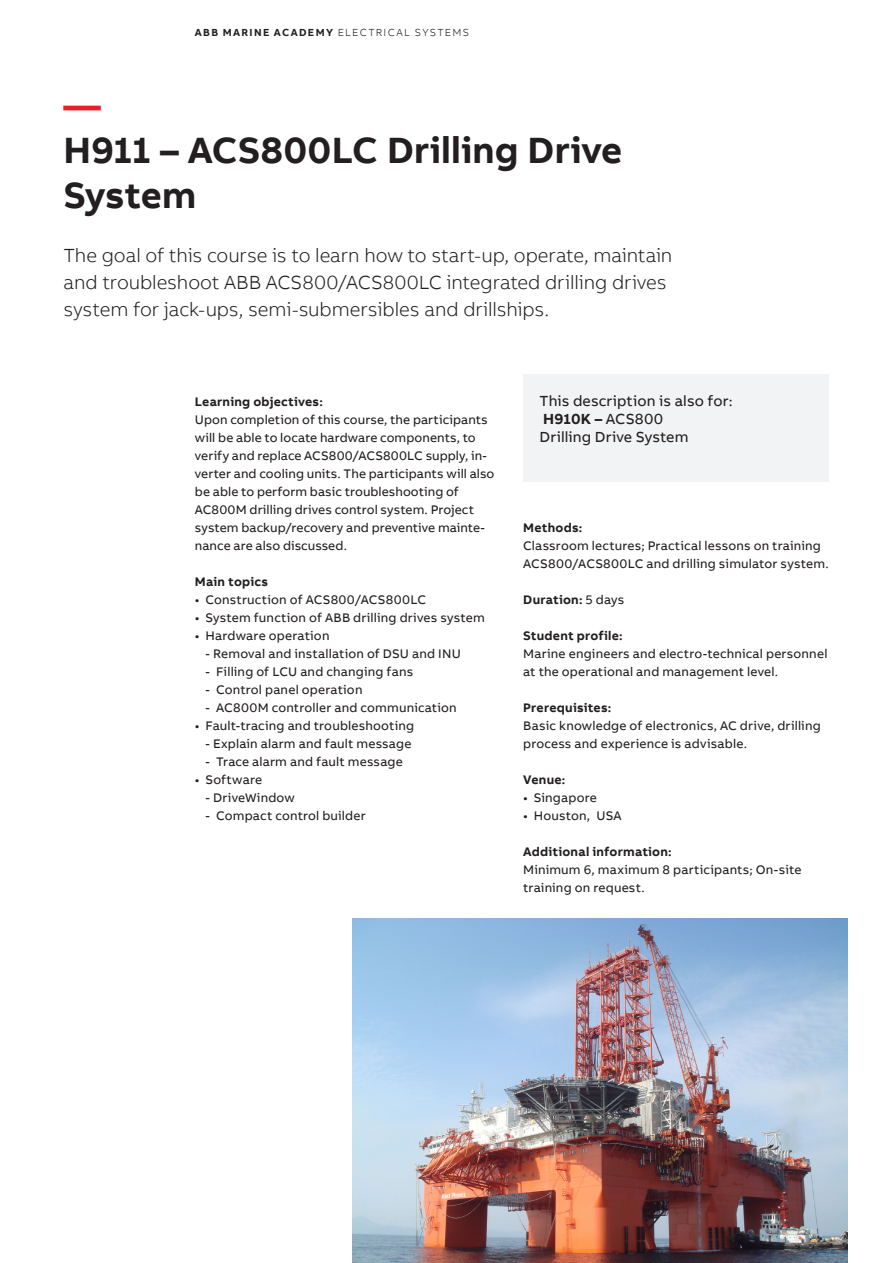
<style>
.page{position:relative;width:893px;height:1263px;background:#fff}
.page>*{position:absolute;margin:0;border:0;box-sizing:border-box;transform-origin:0 0}
.Lead_13pt_18pt{font:700 37.5px/45px "AB Bvoice";letter-spacing:.005em;color:#231f20}
.Headline_L_25pt_30pt{font:700 37.5px "AB Bvoice";color:#ee1c28}
.Lead_13pt_18pt-2{font:300 19.5px/27px "AB Bvoice";letter-spacing:-.005em;color:#231f20}
.t1{font:15px "AB Bvoice";letter-spacing:.01em;color:#231f20}
.t2{font:700 15px "AB Bvoice";letter-spacing:.01em;color:#231f20}
.Copytext_8_5pt_12pt{font:12.75px/18px "AB Bvoice";letter-spacing:.01em;color:#231f20}
.Paragraph_Title_8_5p{font:12.75px/18px "AB Bvoice";letter-spacing:.015em;color:#231f20}
.Paragraph_Title_8_5p-2{font:700 12.75px "AB Bvoice";letter-spacing:.02em;color:#231f20}
.Header_Information_7{font:300 10.5px "AB Bvoice";letter-spacing:.12em;color:#231f20}
.s1{font-weight:700}
.s2{font-weight:400}
</style>
<div class="page">
<img style="left:352px;top:919px;width:495px;height:344px">
<div style="left:523px;top:374px;width:306px;height:108px;background:#f2f3f4"></div>
<p class="Header_Information_7" style="left:195px;top:26px;width:276px"><span class="s1">ABB MARINE ACADEMY</span> ELECTRICAL SYSTEMS</p>
<p class="Headline_L_25pt_30pt" style="left:63px;top:81px;width:39px">—</p>
<p class="Lead_13pt_18pt" style="left:63px;top:128px;width:560px">H911 – ACS800LC Drilling Drive<br>System</p>
<p class="Lead_13pt_18pt-2" style="left:63px;top:242px;width:610px">The goal of this course is to learn how to start-up, operate, maintain and troubleshoot ABB ACS800/ACS800LC integrated drilling drives system for jack-ups, semi-submersibles and drillships.</p>
<p class="Paragraph_Title_8_5p-2" style="left:195px;top:393px;width:129px">Learning objectives:</p>
<p class="Copytext_8_5pt_12pt" style="left:195px;top:411px;width:301px">Upon completion of this course, the participants will be able to locate hardware components, to verify and replace ACS800/ACS800LC supply, in&shy;verter and cooling units. The participants will also be able to perform basic troubleshooting of AC800M drilling drives control system. Project system backup/recovery and preventive mainte&shy;nance are also discussed.</p>
<p class="Paragraph_Title_8_5p-2" style="left:195px;top:573px;width:75px">Main topics</p>
<p class="Copytext_8_5pt_12pt" style="left:195px;top:591px;width:233px">• Construction of ACS800/ACS800LC</p>
<p class="Copytext_8_5pt_12pt" style="left:195px;top:609px;width:291px">• System function of ABB drilling drives system</p>
<p class="Copytext_8_5pt_12pt" style="left:195px;top:627px;width:136px">• Hardware operation</p>
<p class="Copytext_8_5pt_12pt" style="left:206px;top:645px;width:257px">- Removal and installation of DSU and INU</p>
<p class="Copytext_8_5pt_12pt" style="left:206px;top:663px;width:209px">- Filling of LCU and changing fans</p>
<p class="Copytext_8_5pt_12pt" style="left:206px;top:681px;width:159px">- Control panel operation</p>
<p class="Copytext_8_5pt_12pt" style="left:206px;top:699px;width:253px">- AC800M controller and communication</p>
<p class="Copytext_8_5pt_12pt" style="left:195px;top:717px;width:221px">• Fault-tracing and troubleshooting</p>
<p class="Copytext_8_5pt_12pt" style="left:206px;top:735px;width:207px">- Explain alarm and fault message</p>
<p class="Copytext_8_5pt_12pt" style="left:206px;top:753px;width:199px">- Trace alarm and fault message</p>
<p class="Copytext_8_5pt_12pt" style="left:195px;top:771px;width:69px">• Software</p>
<p class="Copytext_8_5pt_12pt" style="left:206px;top:789px;width:91px">- DriveWindow</p>
<p class="Copytext_8_5pt_12pt" style="left:206px;top:807px;width:162px">- Compact control builder</p>
<p class="t1" style="left:539px;top:392px;width:195px">This description is also for:</p>
<p class="t2" style="left:543px;top:409px;width:122px">H910K – <span class="s2">ACS800</span></p>
<p class="t1" style="left:539px;top:428px;width:151px">Drilling Drive System</p>
<p class="Paragraph_Title_8_5p-2" style="left:523px;top:519px;width:61px">Methods:</p>
<p class="Paragraph_Title_8_5p" style="left:523px;top:537px;width:307px">Classroom lectures; Practical lessons on training<br>ACS800/ACS800LC and drilling simulator system.</p>
<p class="Paragraph_Title_8_5p-2" style="left:523px;top:591px;width:103px">Duration: <span class="s2">5 days</span></p>
<p class="Paragraph_Title_8_5p-2" style="left:523px;top:627px;width:101px">Student profile:</p>
<p class="Copytext_8_5pt_12pt" style="left:523px;top:645px;width:306px">Marine engineers and electro-technical personnel at the operational and management level.</p>
<p class="Paragraph_Title_8_5p-2" style="left:523px;top:699px;width:90px">Prerequisites:</p>
<p class="Copytext_8_5pt_12pt" style="left:523px;top:717px;width:299px">Basic knowledge of electronics, AC drive, drilling process and experience is advisable.</p>
<p class="Paragraph_Title_8_5p-2" style="left:523px;top:771px;width:44px">Venue:</p>
<p class="Copytext_8_5pt_12pt" style="left:523px;top:789px;width:75px">• Singapore</p>
<p class="Copytext_8_5pt_12pt" style="left:523px;top:807px;width:100px">• Houston, USA</p>
<p class="Paragraph_Title_8_5p-2" style="left:523px;top:843px;width:150px">Additional information:</p>
<p class="Paragraph_Title_8_5p" style="left:523px;top:861px;width:280px">Minimum 6, maximum 8 participants; On-site training on request.</p>
</div>
